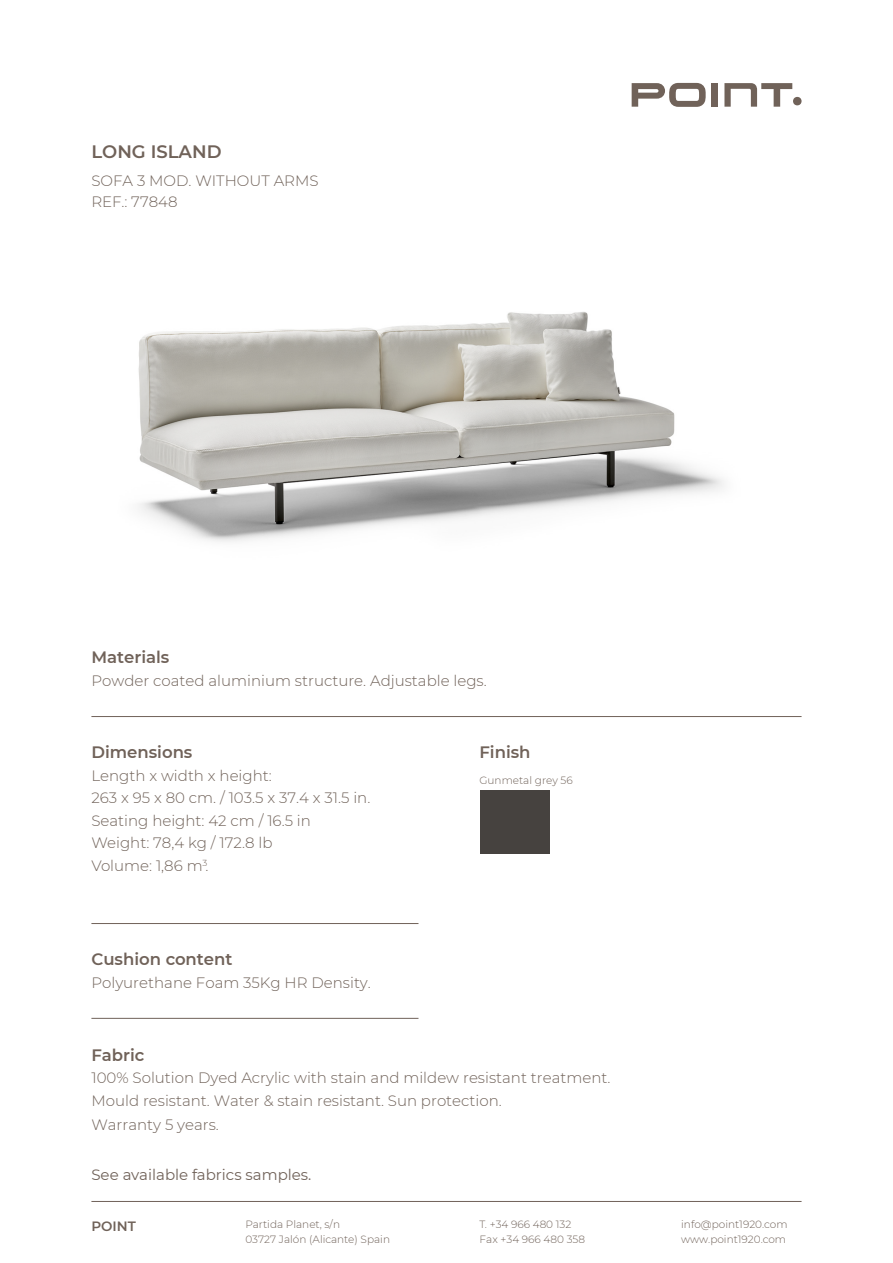
<style>
.page{position:relative;width:893px;height:1263px;background:#fff}
.page>*{position:absolute;margin:0;border:0;box-sizing:border-box;transform-origin:0 0}
.t1{font:600 18px "Montserrat";color:#706259}
.t2{font:600 16.5px "Montserrat";color:#706259}
.t3{font:300 15px/22.5px "Montserrat";color:#706259}
.t4{font:15px "Montserrat";color:#706259}
.t5{font:600 13.5px "Montserrat";color:#706259}
.t6{font:300 10.5px/15px "Montserrat";color:#706259}
</style>
<div class="page">
<div style="left:712px;top:83px;width:6px;height:24px;background:#706259"></div>
<svg style="left:724px;top:83px;width:68px;height:24px"></svg>
<div style="left:793px;top:97px;width:8px;height:8px;background:#706259;border-radius:50%"></div>
<svg style="left:632px;top:83px;width:74px;height:24px"></svg>
<hr style="left:91px;top:716px;width:710px;height:1px;background:#706259">
<hr style="left:91px;top:1018px;width:327px;height:1px;background:#706259">
<hr style="left:91px;top:1201px;width:710px;height:1px;background:#706259">
<hr style="left:91px;top:923px;width:327px;height:1px;background:#706259">
<div style="left:480px;top:790px;width:69px;height:64px;background:#46423f"></div>
<img style="left:138px;top:312px;width:586px;height:230px">
<p class="t1" style="left:91px;top:139px;width:132px">LONG ISLAND</p>
<p class="t3" style="left:91px;top:170px;width:229px;line-height:21px">SOFA 3 MOD. WITHOUT ARMS<br>REF.: 77848</p>
<p class="t2" style="left:91px;top:646px;width:79px">Materials</p>
<p class="t3" style="left:91px;top:669px;width:397px">Powder coated aluminium structure. Adjustable legs.</p>
<p class="t2" style="left:91px;top:740px;width:103px">Dimensions</p>
<p class="t3" style="left:91px;top:763px;width:280px">Length x width x height:<br>263 x 95 x 80 cm. / 103.5 x 37.4 x 31.5 in.</p>
<p class="t3" style="left:91px;top:831px;width:183px">Weight: 78,4 kg / 172.8 lb<br>Volume: 1,86 m<sup>3</sup>.</p>
<p class="t3" style="left:91px;top:808px;width:221px">Seating height: 42 cm / 16.5 in</p>
<p class="t2" style="left:91px;top:948px;width:143px">Cushion content</p>
<p class="t3" style="left:91px;top:971px;width:281px">Polyurethane Foam 35Kg HR Density.</p>
<p class="t2" style="left:91px;top:1043px;width:55px">Fabric</p>
<p class="t2" style="left:479px;top:740px;width:53px">Finish</p>
<p class="t6" style="left:479px;top:772px;width:95px">Gunmetal grey 56</p>
<p class="t3" style="left:91px;top:1066px;width:520px">100% Solution Dyed Acrylic with stain and mildew resistant treatment.<br>Mould resistant. Water &amp; stain resistant. Sun protection.</p>
<p class="t3" style="left:91px;top:1112px;width:129px">Warranty 5 years.</p>
<p class="t4" style="left:91px;top:1164px;width:222px">See available fabrics samples.</p>
<p class="t5" style="left:91px;top:1216px;width:46px">POINT</p>
<p class="t6" style="left:245px;top:1216px;width:146px">Partida Planet, s/n<br>03727 Jalón (Alicante) Spain</p>
<p class="t6" style="left:480px;top:1216px;width:107px">T. +34 966 480 132<br>Fax +34 966 480 358</p>
<p class="t6" style="left:681px;top:1216px;width:108px">info@point1920.com</p>
<p class="t6" style="left:681px;top:1231px;width:106px">www.point1920.com</p>
</div>
